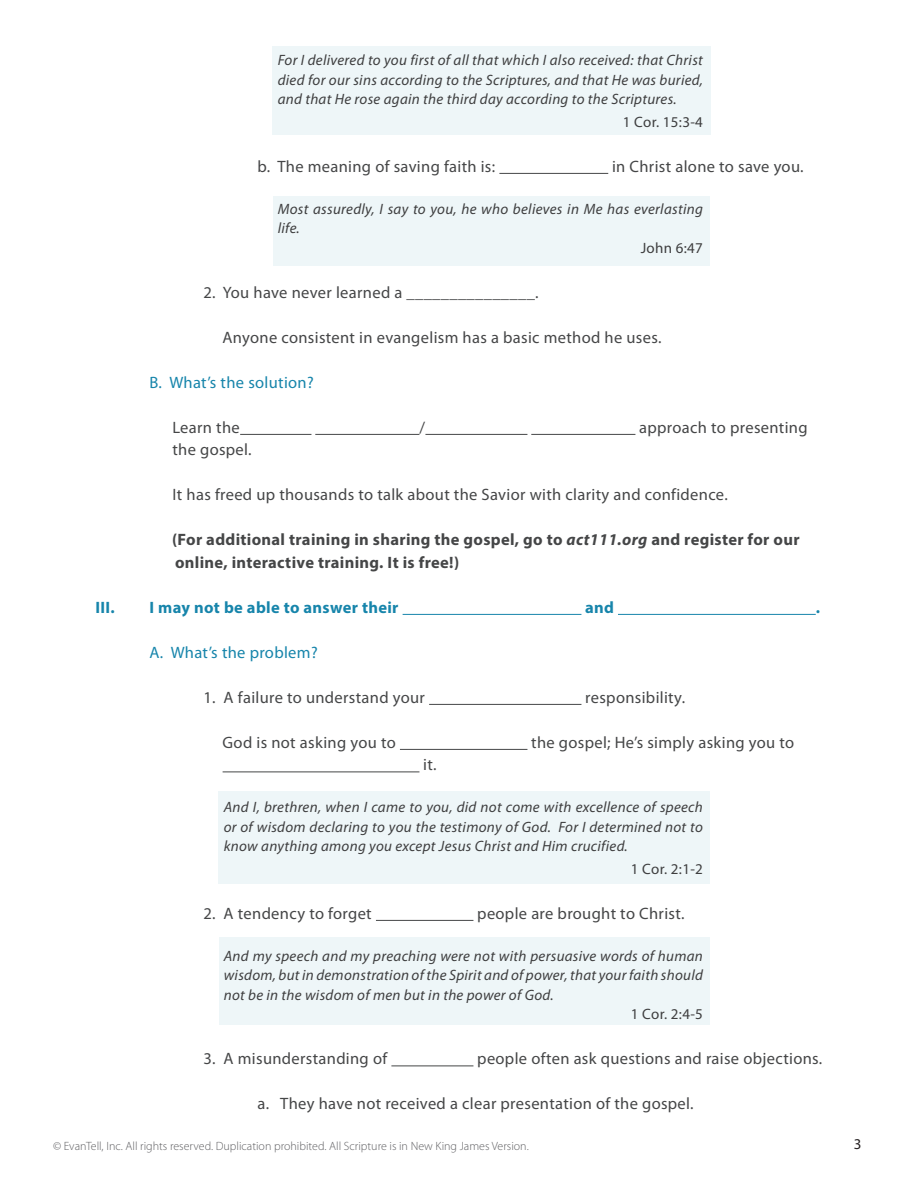
<style>
.page{position:relative;width:918px;height:1188px;background:#fff}
.page>*{position:absolute;margin:0;border:0;box-sizing:border-box;transform-origin:0 0}
.t1{font:16.5px "Myriad Pro";letter-spacing:.02em;color:#454647}
.t2{font:700 16.5px/22.5px "Myriad Pro";letter-spacing:.02em;color:#454647}
.t3{font:16.5px "Myriad Pro";letter-spacing:.02em;color:#1785ab}
.t4{font:700 16.5px "Myriad Pro";letter-spacing:.02em;color:#1785ab}
.t5{font:italic 15px/19.5px "Myriad Pro";letter-spacing:.02em;color:#3e3e3f;text-align:justify}
.t6{font:15px "Myriad Pro";letter-spacing:.02em;color:#3e3e3f}
.t7{font:15px "Myriad Pro";color:#231f20}
.t8{font:300 12px "Myriad Pro";color:#5f5f62}
.s1{font-style:italic}
</style>
<div class="page">
<div style="left:220px;top:938px;width:490px;height:87px;background:#eef6f8"></div>
<div style="left:218px;top:792px;width:492px;height:92px;background:#eef6f8"></div>
<div style="left:273px;top:196px;width:437px;height:70px;background:#eef6f8"></div>
<div style="left:272px;top:46px;width:439px;height:89px;background:#eef6f8"></div>
<hr style="left:499px;top:173px;width:109px;height:1px;background:#454647">
<hr style="left:240px;top:434px;width:71px;height:1px;background:#454647">
<hr style="left:315px;top:434px;width:104px;height:1px;background:#454647">
<hr style="left:425px;top:434px;width:102px;height:1px;background:#454647">
<hr style="left:531px;top:434px;width:104px;height:1px;background:#454647">
<hr style="left:403px;top:614px;width:178px;height:1px;background:#1785ab">
<hr style="left:618px;top:614px;width:198px;height:1px;background:#1785ab">
<hr style="left:429px;top:704px;width:152px;height:1px;background:#454647">
<hr style="left:400px;top:749px;width:127px;height:1px;background:#454647">
<hr style="left:223px;top:771px;width:196px;height:1px;background:#454647">
<hr style="left:376px;top:920px;width:97px;height:1px;background:#454647">
<hr style="left:391px;top:1065px;width:82px;height:1px;background:#454647">
<p class="t5" style="left:278px;top:50px;width:427px">For I delivered to you first of all that which I also received: that Christ died for our sins according to the Scriptures, and that He was buried, and that He rose again the third day according to the Scriptures.</p>
<p class="t6" style="left:623px;top:112px;width:82px">1 Cor. 15:3-4</p>
<p class="t1" style="left:257px;top:156px;width:239px">b. The meaning of saving faith is:</p>
<p class="t1" style="left:612px;top:156px;width:193px">in Christ alone to save you.</p>
<p class="t5" style="left:278px;top:199px;width:427px">Most assuredly, I say to you, he who believes in Me has everlasting life.</p>
<p class="t6" style="left:641px;top:238px;width:64px">John 6:47</p>
<p class="t1" style="left:203px;top:282px;width:337px">2. You have never learned a _______________.</p>
<p class="t1" style="left:223px;top:327px;width:440px">Anyone consistent in evangelism has a basic method he uses.</p>
<p class="t3" style="left:149px;top:372px;width:166px">B. What’s the solution?</p>
<p class="t1" style="left:172px;top:417px;width:69px">Learn the</p>
<p class="t1" style="left:419px;top:417px;width:7px">/</p>
<p class="t1" style="left:639px;top:417px;width:170px">approach to presenting</p>
<p class="t1" style="left:172px;top:440px;width:81px">the gospel.</p>
<p class="t1" style="left:172px;top:485px;width:557px">It has freed up thousands to talk about the Savior with clarity and confidence.</p>
<p class="t2" style="left:172px;top:528px;width:629px">(For additional training in sharing the gospel, go to <span class="s1">act111.org</span> and register for our online, interactive training. It is free!)</p>
<p class="t4" style="left:95px;top:596px;width:21px">III.</p>
<p class="t4" style="left:149px;top:596px;width:251px">I may not be able to answer their</p>
<p class="t4" style="left:585px;top:596px;width:30px">and</p>
<p class="t4" style="left:816px;top:596px;width:6px">.</p>
<p class="t3" style="left:149px;top:642px;width:170px">A. What’s the problem?</p>
<p class="t1" style="left:203px;top:687px;width:223px">1. A failure to understand your</p>
<p class="t1" style="left:585px;top:687px;width:101px">responsibility.</p>
<p class="t1" style="left:223px;top:732px;width:175px">God is not asking you to</p>
<p class="t1" style="left:531px;top:732px;width:265px">the gospel; He’s simply asking you to</p>
<p class="t1" style="left:423px;top:755px;width:15px">it.</p>
<p class="t5" style="left:224px;top:797px;width:481px">And I, brethren, when I came to you, did not come with excellence of speech or of wisdom declaring to you the testimony of God. For I determined not to know anything among you except Jesus Christ and Him crucified.</p>
<p class="t6" style="left:631px;top:859px;width:74px">1 Cor. 2:1-2</p>
<p class="t1" style="left:203px;top:903px;width:170px">2. A tendency to forget</p>
<p class="t1" style="left:477px;top:903px;width:209px">people are brought to Christ.</p>
<p class="t5" style="left:224px;top:946px;width:481px">And my speech and my preaching were not with persuasive words of human wisdom, but in demonstration of the Spirit and of power, that your faith should not be in the wisdom of men but in the power of God.</p>
<p class="t6" style="left:631px;top:1005px;width:74px">1 Cor. 2:4-5</p>
<p class="t1" style="left:203px;top:1049px;width:185px">3. A misunderstanding of</p>
<p class="t1" style="left:477px;top:1049px;width:347px">people often ask questions and raise objections.</p>
<p class="t1" style="left:257px;top:1094px;width:438px">a. They have not received a clear presentation of the gospel.</p>
<p class="t8" style="left:53px;top:1139px;width:477px">© EvanTell, Inc. All rights reserved. Duplication prohibited. All Scripture is in New King James Version.</p>
<p class="t7" style="left:854px;top:1135px;width:9px">3</p>
</div>
